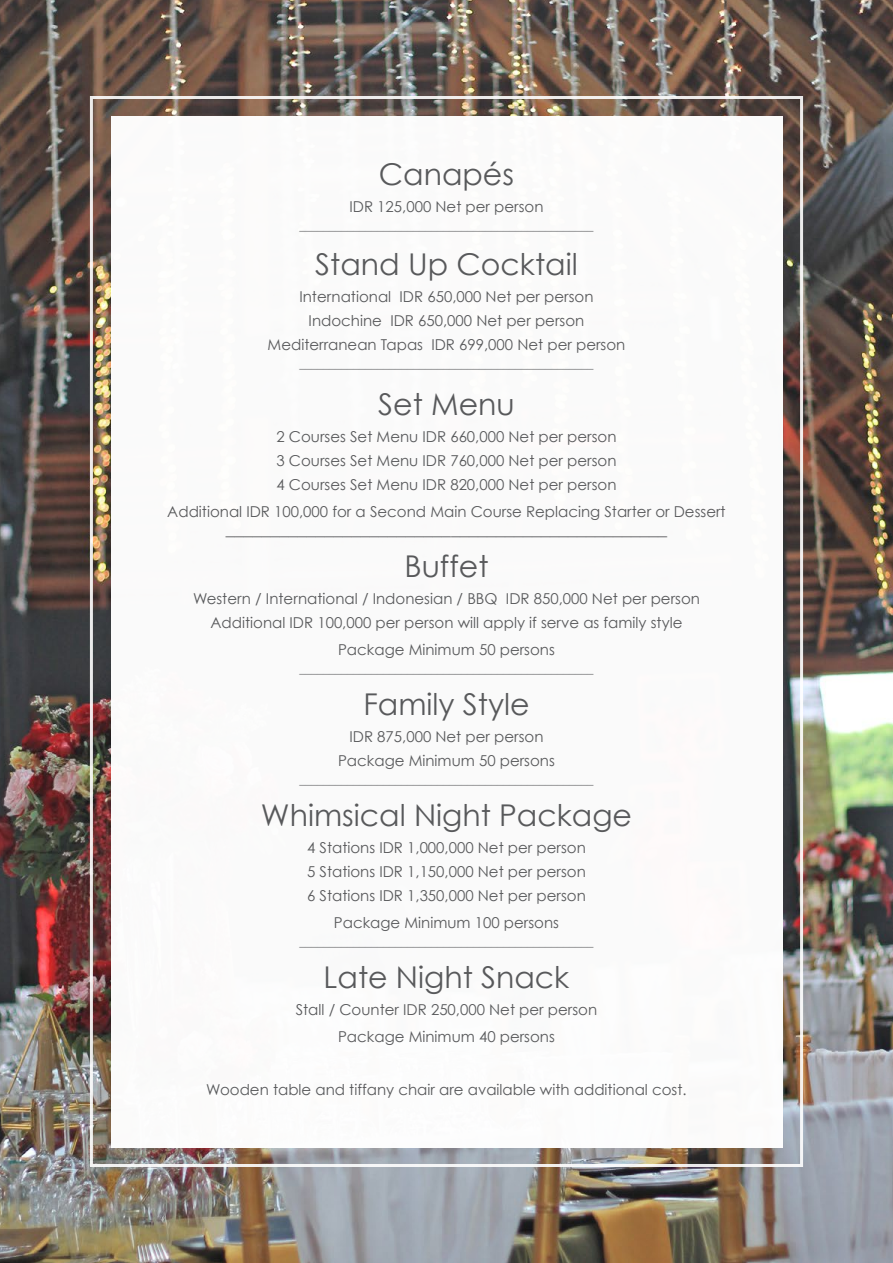
<style>
.page{position:relative;width:893px;height:1263px;background:#fff}
.page>*{position:absolute;margin:0;border:0;box-sizing:border-box;transform-origin:0 0}
.t1{font:30px "Century Gothic";color:#58595b}
.t2{font:18px "Century Gothic";color:#58595b}
.t3{font:15px/24px "Century Gothic";color:#58595b;text-align:center}
.t4{font:12px "Century Gothic";color:#58595b}
</style>
<div class="page">
<img style="left:0;top:0;width:893px;height:1263px">
<div style="left:111px;top:116px;width:671px;height:1031px;background:#fff"></div>
<h1 class="t1" style="left:379px;top:156px;width:137px">Canapés</h1>
<p class="t3" style="left:349px;top:194px;width:196px">IDR 125,000 Net per person</p>
<p class="t4" style="left:299px;top:218px;width:296px">_________________________________________________</p>
<h1 class="t1" style="left:315px;top:246px;width:264px">Stand Up Cocktail</h1>
<p class="t3" style="left:268px;top:284px;width:359px">International IDR 650,000 Net per person<br>Indochine IDR 650,000 Net per person<br>Mediterranean Tapas IDR 699,000 Net per person</p>
<p class="t4" style="left:299px;top:356px;width:296px">_________________________________________________</p>
<h1 class="t1" style="left:378px;top:385px;width:138px">Set Menu</h1>
<p class="t3" style="left:276px;top:424px;width:342px;text-align:justify">2 Courses Set Menu IDR 660,000 Net per person 3 Courses Set Menu IDR 760,000 Net per person 4 Courses Set Menu IDR 820,000 Net per person</p>
<p class="t3" style="left:167px;top:499px;width:560px">Additional IDR 100,000 for a Second Main Course Replacing Starter or Dessert</p>
<p class="t2" style="left:226px;top:517px;width:443px">_________________________________________________</p>
<h1 class="t1" style="left:404px;top:547px;width:86px">Buffet</h1>
<p class="t3" style="left:193px;top:586px;width:508px">Western / International / Indonesian / BBQ IDR 850,000 Net per person<br>Additional IDR 100,000 per person will apply if serve as family style</p>
<p class="t3" style="left:338px;top:637px;width:218px">Package Minimum 50 persons</p>
<p class="t4" style="left:299px;top:661px;width:296px">_________________________________________________</p>
<h1 class="t1" style="left:363px;top:685px;width:168px">Family Style</h1>
<p class="t3" style="left:338px;top:724px;width:218px">IDR 875,000 Net per person<br>Package Minimum 50 persons</p>
<p class="t4" style="left:299px;top:772px;width:296px">_________________________________________________</p>
<h1 class="t1" style="left:261px;top:796px;width:373px">Whimsical Night Package</h1>
<p class="t3" style="left:307px;top:835px;width:280px;text-align:justify">4 Stations IDR 1,000,000 Net per person 5 Stations IDR 1,150,000 Net per person 6 Stations IDR 1,350,000 Net per person</p>
<p class="t3" style="left:334px;top:910px;width:227px">Package Minimum 100 persons</p>
<p class="t4" style="left:299px;top:934px;width:296px">_________________________________________________</p>
<h1 class="t1" style="left:324px;top:958px;width:247px">Late Night Snack</h1>
<p class="t3" style="left:296px;top:995px;width:303px;line-height:27px">Stall / Counter IDR 250,000 Net per person<br>Package Minimum 40 persons</p>
<p class="t3" style="left:206px;top:1077px;width:482px">Wooden table and tiffany chair are available with additional cost.</p>
</div>
